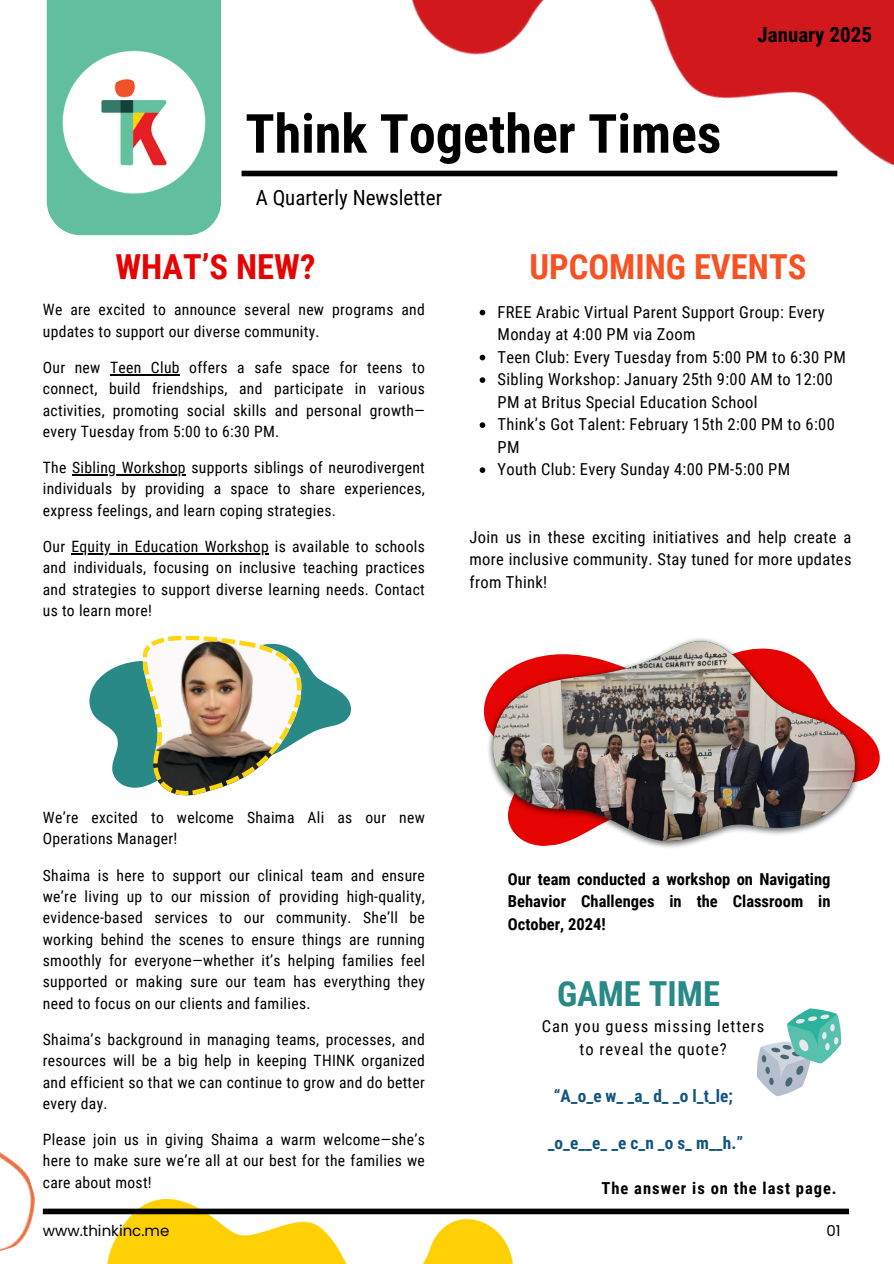
<style>
.page{position:relative;width:894px;height:1264px;background:#fff}
.page>*{position:absolute;margin:0;border:0;box-sizing:border-box;transform-origin:0 0}
.t1{font:700 54px "Roboto Condensed";color:#000}
.t2{font:700 34.5px "Roboto Condensed";color:#f75224}
.t3{font:700 34.5px "Roboto Condensed";color:#e50402}
.t4{font:700 34.5px "Roboto Condensed";color:#288987}
.t5{font:21px "Roboto Condensed";color:#000}
.t6{font:700 21px "Roboto Condensed";color:#000}
.t7{font:700 17.25px "Roboto Condensed";color:#13547e}
.t8{font:16.5px/22.5px "Roboto Condensed";letter-spacing:.02em;color:#000}
.t9{font:700 16.5px/22.5px "Roboto Condensed";color:#000;text-align:justify}
.t10{font:16.5px/22.5px "Roboto Condensed";letter-spacing:.06em;color:#000;text-align:center}
.t11{font:700 16.5px "Roboto Condensed";letter-spacing:.06em;color:#000}
.t12{font:15.6px/21.3px "Roboto Condensed";letter-spacing:.02em;color:#000;text-align:justify}
.t13{font:15px "Poppins";color:#000}
</style>
<div class="page">
<svg style="left:47px;top:0;width:174px;height:235px;background:#70c4a8"></svg>
<div style="left:241px;top:171px;width:596px;height:5px;background:#000"></div>
<img style="left:46px;top:10px;width:175px;height:215px">
<svg style="left:483px;top:698px;width:397px;height:83px"></svg>
<svg style="left:757px;top:1008px;width:84px;height:88px"></svg>
<img style="left:108px;top:1199px;width:404px;height:64px">
<div style="left:43px;top:1208px;width:805px;height:6px;background:#000"></div>
<img style="left:389px;top:0;width:504px;height:177px">
<img style="left:0;top:1152px;width:47px;height:99px">
<img style="left:486px;top:638px;width:374px;height:210px">
<img style="left:492px;top:641px;width:362px;height:200px">
<hr style="left:110px;top:374px;width:70px;height:1px;background:#000">
<hr style="left:72px;top:474px;width:114px;height:1px;background:#000">
<hr style="left:71px;top:553px;width:198px;height:1px;background:#000">
<svg style="left:89px;top:658px;width:262px;height:130px"></svg>
<svg style="left:140px;top:635px;width:163px;height:161px"></svg>
<svg style="left:479px;top:310px;width:6px;height:5px"></svg>
<svg style="left:479px;top:355px;width:6px;height:5px"></svg>
<svg style="left:479px;top:377px;width:6px;height:6px"></svg>
<svg style="left:479px;top:422px;width:6px;height:6px"></svg>
<svg style="left:479px;top:467px;width:6px;height:6px"></svg>
<p class="t1" style="left:245px;top:103px;width:477px">Think Together Times</p>
<p class="t5" style="left:256px;top:185px;width:188px">A Quarterly Newsletter</p>
<h2 class="t6" style="left:757px;top:22px;width:116px">January 2025</h2>
<p class="t3" style="left:115px;top:247px;width:201px">WHAT’S NEW?</p>
<p class="t12" style="left:43px;top:299px;width:383px">We are excited to announce several new programs and updates to support our diverse community.</p>
<h1 class="t12" style="left:43px;top:357px;width:383px">Our new Teen Club offers a safe space for teens to connect, build friendships, and participate in various activities, promoting social skills and personal growth— every Tuesday from 5:00 to 6:30 PM.</h1>
<p class="t12" style="left:43px;top:457px;width:383px">The Sibling Workshop supports siblings of neurodivergent</p>
<h4 class="t12" style="left:43px;top:478px;width:383px">individuals by providing a space to share experiences, express feelings, and learn coping strategies.</h4>
<h4 class="t12" style="left:43px;top:536px;width:383px">Our Equity in Education Workshop is available to schools</h4>
<h2 class="t12" style="left:43px;top:557px;width:383px">and individuals, focusing on inclusive teaching practices and strategies to support diverse learning needs. Contact us to learn more!</h2>
<h6 class="t2" style="left:529px;top:247px;width:278px">UPCOMING EVENTS</h6>
<p class="t8" style="left:497px;top:301px;width:328px">FREE Arabic Virtual Parent Support Group: Every<br>Monday at 4:00 PM via Zoom</p>
<p class="t8" style="left:497px;top:346px;width:349px">Teen Club: Every Tuesday from 5:00 PM to 6:30 PM</p>
<p class="t8" style="left:497px;top:368px;width:337px">Sibling Workshop: January 25th 9:00 AM to 12:00<br>PM at Britus Special Education School</p>
<p class="t8" style="left:497px;top:413px;width:338px">Think’s Got Talent: February 15th 2:00 PM to 6:00<br>PM</p>
<p class="t8" style="left:497px;top:458px;width:294px">Youth Club: Every Sunday 4:00 PM-5:00 PM</p>
<p class="t8" style="left:469px;top:526px;width:383px;text-align:justify">Join us in these exciting initiatives and help create a more inclusive community. Stay tuned for more updates from Think!</p>
<h2 class="t12" style="left:43px;top:807px;width:383px">We’re excited to welcome Shaima Ali as our new</h2>
<h2 class="t12" style="left:43px;top:828px;width:136px">Operations Manager!</h2>
<h2 class="t12" style="left:43px;top:864px;width:383px">Shaima is here to support our clinical team and ensure</h2>
<h6 class="t12" style="left:43px;top:885px;width:383px">we’re living up to our mission of providing high-quality, evidence-based services to our community. She’ll be working behind the scenes to ensure things are running smoothly for everyone—whether it’s helping families feel supported or making sure our team has everything they need to focus on our clients and families.</h6>
<h6 class="t12" style="left:43px;top:1028px;width:383px">Shaima’s background in managing teams, processes, and</h6>
<h6 class="t12" style="left:43px;top:1050px;width:383px">resources will be a big help in keeping THINK organized and efficient so that we can continue to grow and do better every day.</h6>
<h6 class="t12" style="left:43px;top:1128px;width:383px">Please join us in giving Shaima a warm welcome—she’s</h6>
<h6 class="t12" style="left:43px;top:1150px;width:383px">here to make sure we’re all at our best for the families we care about most!</h6>
<p class="t9" style="left:507px;top:867px;width:324px">Our team conducted a workshop on Navigating Behavior Challenges in the Classroom in October, 2024!</p>
<h6 class="t4" style="left:557px;top:973px;width:164px">GAME TIME</h6>
<h6 class="t10" style="left:541px;top:1015px;width:224px">Can you guess missing letters to reveal the quote?</h6>
<h6 class="t7" style="left:553px;top:1085px;width:180px">“A_o_e w_ _a_ d_ _o l_t_le;</h6>
<h6 class="t7" style="left:547px;top:1132px;width:197px">_o_e__e_ _e c_n _o s_ m__h.”</h6>
<p class="t11" style="left:601px;top:1179px;width:237px">The answer is on the last page.</p>
<h5 class="t13" style="left:43px;top:1220px;width:128px">www.thinkinc.me</h5>
<h5 class="t13" style="left:826px;top:1220px;width:16px">01</h5>
</div>
